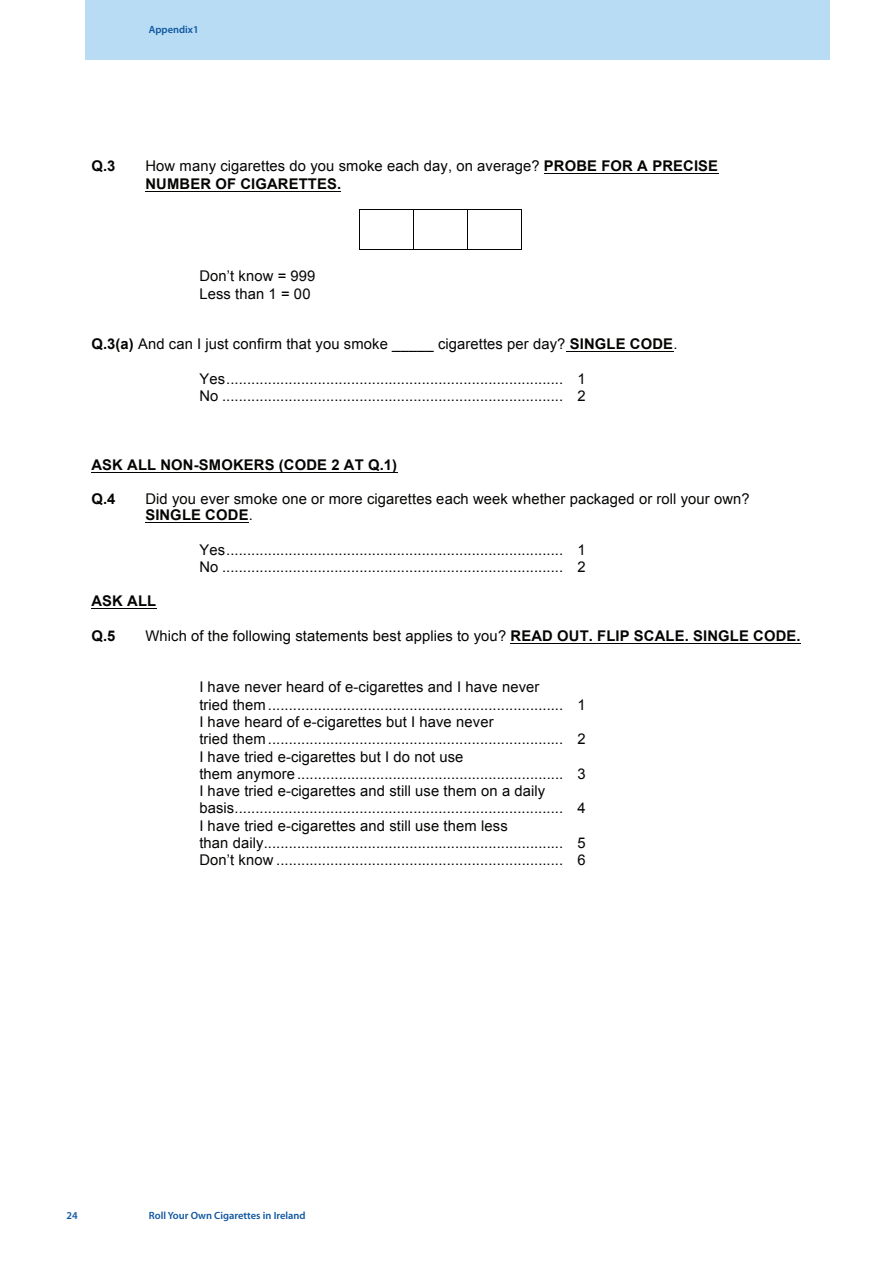
<style>
.page{position:relative;width:893px;height:1263px;background:#fff}
.page>*{position:absolute;margin:0;border:0;box-sizing:border-box;transform-origin:0 0}
.t1{font:14.7px/17.2px "Arial";letter-spacing:.01em;color:#040503}
.t2{font:700 14.7px "Arial";letter-spacing:.01em;color:#040503}
.t3{font:600 10.5px "Myriad Pro";color:#1057a1}
.s1{font-weight:700}
</style>
<div class="page">
<div style="left:85px;top:0;width:744px;height:60px;background:#b7dcf4"></div>
<hr style="left:544px;top:174px;width:174px;height:1px;background:#040503">
<hr style="left:145px;top:191px;width:196px;height:1px;background:#040503">
<hr style="left:360px;top:209px;width:53px;height:1px;background:#040503">
<hr style="left:414px;top:209px;width:53px;height:1px;background:#040503">
<hr style="left:468px;top:209px;width:53px;height:1px;background:#040503">
<hr style="left:359px;top:210px;width:1px;height:40px;background:#040503">
<hr style="left:360px;top:250px;width:53px;height:1px;background:#040503">
<hr style="left:413px;top:210px;width:1px;height:40px;background:#040503">
<hr style="left:414px;top:250px;width:53px;height:1px;background:#040503">
<hr style="left:467px;top:210px;width:1px;height:40px;background:#040503">
<hr style="left:468px;top:250px;width:53px;height:1px;background:#040503">
<hr style="left:521px;top:210px;width:1px;height:40px;background:#040503">
<hr style="left:566px;top:351px;width:107px;height:1px;background:#040503">
<hr style="left:91px;top:472px;width:306px;height:1px;background:#040503">
<hr style="left:145px;top:522px;width:104px;height:1px;background:#040503">
<hr style="left:91px;top:608px;width:65px;height:1px;background:#040503">
<hr style="left:511px;top:643px;width:290px;height:1px;background:#040503">
<p class="t3" style="left:149px;top:25px;width:51px">Appendix1</p>
<p class="t2" style="left:91px;top:158px;width:26px">Q.3</p>
<p class="t1" style="left:145px;top:158px;width:574px">How many cigarettes do you smoke each day, on average? <span class="s1">PROBE FOR A PRECISE<br>NUMBER OF CIGARETTES.</span></p>
<p class="t1" style="left:199px;top:267px;width:118px">Don’t know = 999<br>Less than 1 = 00</p>
<p class="t1" style="left:91px;top:336px;width:588px"><span class="s1">Q.3(a)</span> And can I just confirm that you smoke _____ cigarettes per day? <span class="s1">SINGLE CODE</span>.</p>
<p class="t1" style="left:199px;top:370px;width:388px">Yes ................................................................................. 1<br>No .................................................................................. 2</p>
<p class="t2" style="left:91px;top:457px;width:307px">ASK ALL NON-SMOKERS (CODE 2 AT Q.1)</p>
<p class="t2" style="left:91px;top:490px;width:26px">Q.4</p>
<p class="t1" style="left:145px;top:490px;width:606px;line-height:16.5px">Did you ever smoke one or more cigarettes each week whether packaged or roll your own?<br><span class="s1">SINGLE CODE</span>.</p>
<p class="t1" style="left:199px;top:541px;width:388px">Yes ................................................................................. 1<br>No .................................................................................. 2</p>
<p class="t2" style="left:91px;top:593px;width:66px">ASK ALL</p>
<p class="t2" style="left:91px;top:628px;width:26px">Q.5</p>
<p class="t1" style="left:145px;top:627px;width:657px">Which of the following statements best applies to you? <span class="s1">READ OUT. FLIP SCALE. SINGLE CODE.</span></p>
<p class="t1" style="left:199px;top:679px;width:388px">I have never heard of e-cigarettes and I have never<br>tried them ....................................................................... 1<br>I have heard of e-cigarettes but I have never<br>tried them ....................................................................... 2<br>I have tried e-cigarettes but I do not use<br>them anymore ................................................................ 3<br>I have tried e-cigarettes and still use them on a daily<br>basis ............................................................................... 4<br>I have tried e-cigarettes and still use them less<br>than daily ........................................................................ 5<br>Don’t know ..................................................................... 6</p>
<p class="t3" style="left:67px;top:1212px;width:13px">24</p>
<p class="t3" style="left:149px;top:1212px;width:158px">Roll Your Own Cigarettes in Ireland</p>
</div>
